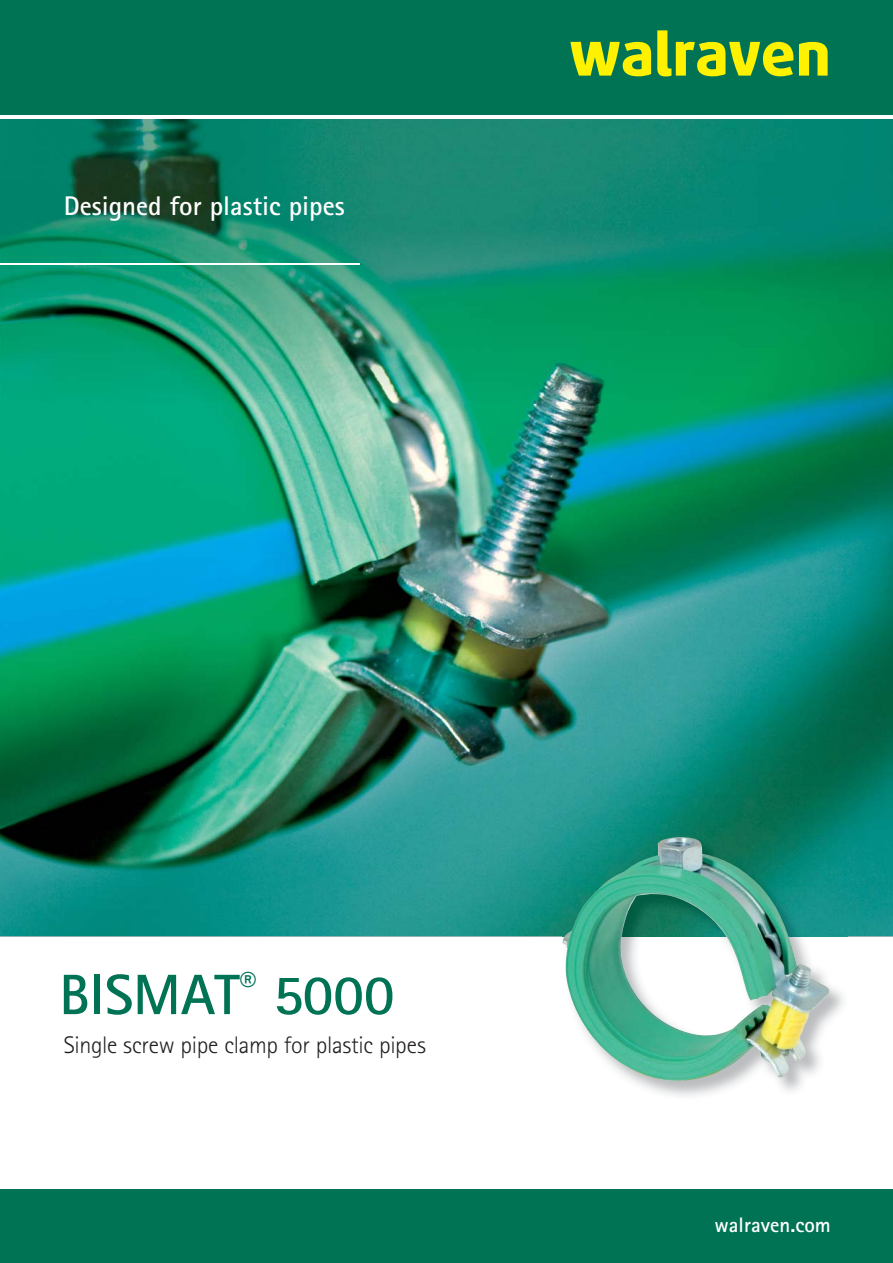
<style>
.page{position:relative;width:893px;height:1263px;background:#fff}
.page>*{position:absolute;margin:0;border:0;box-sizing:border-box;transform-origin:0 0}
.t1{font:700 57px "Rotis Sans Serif Std";color:#007355}
.t2{font:700 27px "Rotis Sans Serif Std";color:#fff}
.t3{font:300 24px "Rotis Sans Serif Std";letter-spacing:-.01em;color:#231f20}
.t4{font:700 21px "Rotis Sans Serif Std";color:#fff}
</style>
<div class="page">
<img style="left:0;top:404px;width:893px;height:532px">
<img style="left:0;top:119px;width:893px;height:285px">
<div style="left:0;top:1189px;width:893px;height:74px;background:#007355"></div>
<div style="left:0;top:0;width:893px;height:117px;background:#007355"></div>
<hr style="left:0;top:263px;width:359px;height:2px;background:#fff">
<svg style="left:799px;top:42px;width:29px;height:34px"></svg>
<svg style="left:657px;top:30px;width:136px;height:46px"></svg>
<svg style="left:570px;top:42px;width:81px;height:34px"></svg>
<hr style="left:0;top:115px;width:893px;height:3px;background:#fff">
<img style="left:634px;top:837px;width:214px;height:259px">
<img style="left:562px;top:837px;width:267px;height:245px">
<p class="t2" style="left:64px;top:195px;width:282px">Designed for plastic pipes</p>
<h1 class="t1" style="left:59px;top:973px;width:337px">BISMAT<sup>®</sup> 5000</h1>
<p class="t3" style="left:64px;top:1036px;width:364px">Single screw pipe clamp for plastic pipes</p>
<p class="t4" style="left:714px;top:1217px;width:118px">walraven.com</p>
</div>
